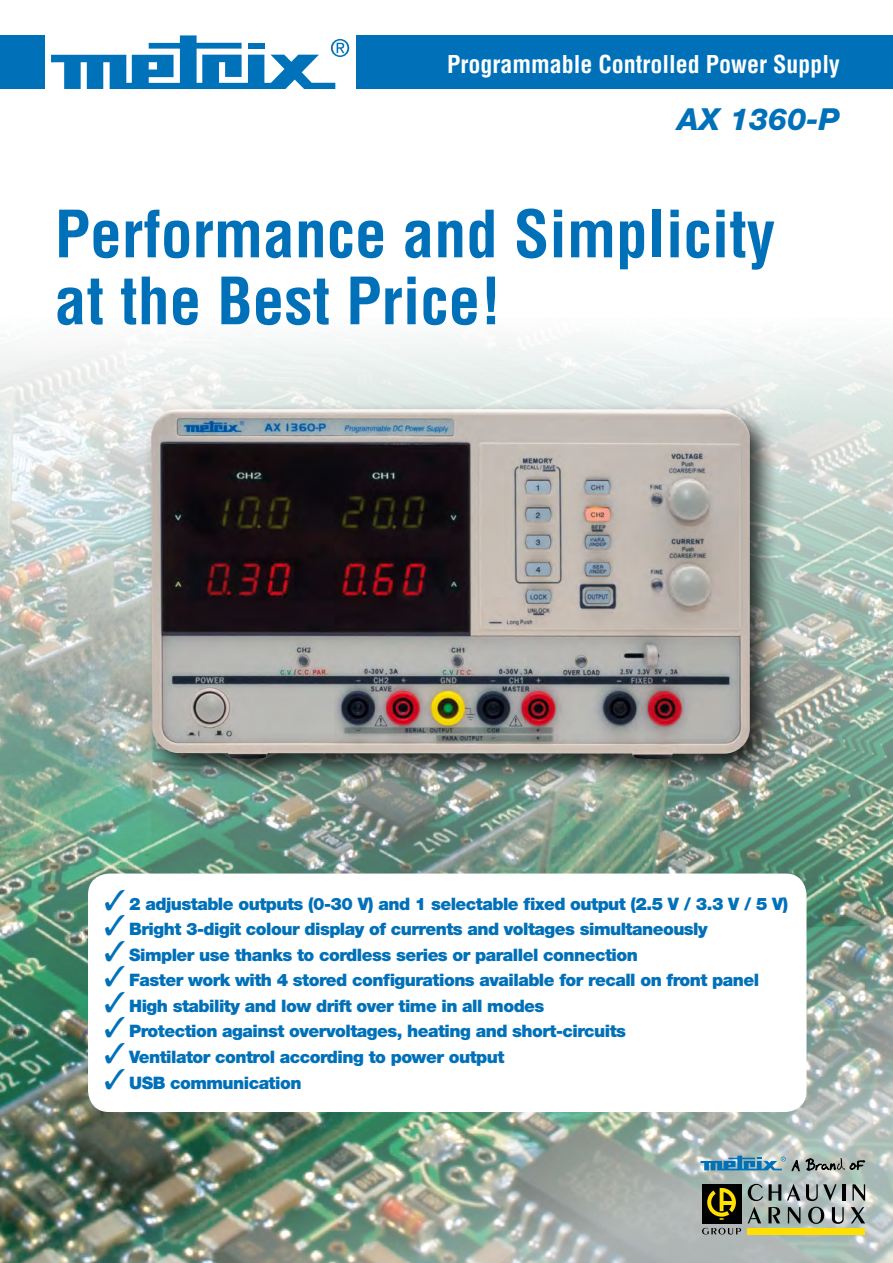
<style>
.page{position:relative;width:893px;height:1263px;background:#fff}
.page>*{position:absolute;margin:0;border:0;box-sizing:border-box;transform-origin:0 0}
.t1{font:700 condensed 63.6px/66.9px "Helvetica";color:#0071b9}
.t2{font:italic 800 30.45px "Helvetica Neue";color:#0071b9}
.t3{font:700 condensed 24px "Helvetica";color:#fff}
.t4{font:900 17.25px "Helvetica Neue";letter-spacing:-.03em;color:#0071b9}
</style>
<div class="page">
<img style="left:0;top:341px;width:893px;height:548px">
<img style="left:0;top:889px;width:893px;height:374px">
<svg style="left:51px;top:35px;width:298px;height:54px"></svg>
<div style="left:0;top:36px;width:45px;height:53px;background:#0071b9"></div>
<div style="left:356px;top:36px;width:537px;height:53px;background:#0071b9"></div>
<div style="left:143px;top:400px;width:636px;height:388px;background:#000;opacity:.75"></div>
<img style="left:151px;top:409px;width:599px;height:350px">
<div style="left:88px;top:873px;width:718px;height:239px;background:#fff;border-radius:21px"></div>
<svg style="left:792px;top:1160px;width:7px;height:11px"></svg>
<div style="left:747px;top:1228px;width:118px;height:6px;background:#ffe000"></div>
<div style="left:702px;top:1184px;width:39px;height:39px;background:#000"></div>
<svg style="left:707px;top:1188px;width:29px;height:32px"></svg>
<svg style="left:748px;top:1184px;width:15px;height:17px"></svg>
<svg style="left:769px;top:1184px;width:12px;height:16px"></svg>
<svg style="left:787px;top:1184px;width:13px;height:16px"></svg>
<svg style="left:806px;top:1158px;width:59px;height:43px;background:#959e9a"></svg>
<svg style="left:748px;top:1207px;width:13px;height:16px"></svg>
<svg style="left:768px;top:1207px;width:12px;height:16px"></svg>
<svg style="left:788px;top:1207px;width:12px;height:16px"></svg>
<svg style="left:808px;top:1207px;width:16px;height:17px"></svg>
<svg style="left:832px;top:1207px;width:12px;height:17px"></svg>
<svg style="left:851px;top:1207px;width:14px;height:16px"></svg>
<svg style="left:702px;top:1228px;width:39px;height:6px"></svg>
<svg style="left:700px;top:1155px;width:86px;height:15px"></svg>
<h3 class="t3" style="left:447px;top:49px;width:394px">Programmable Controlled Power Supply</h3>
<h2 class="t2" style="left:677px;top:101px;width:164px">AX 1360-P</h2>
<h1 class="t1" style="left:55px;top:200px;width:722px">Performance and Simplicity at the Best Price!</h1>
<p class="t4" style="left:104px;top:893px;width:686px">✓ 2 adjustable outputs (0-30 V) and 1 selectable fixed output (2.5 V / 3.3 V / 5 V)</p>
<p class="t4" style="left:104px;top:919px;width:605px">✓ Bright 3-digit colour display of currents and voltages simultaneously</p>
<p class="t4" style="left:104px;top:944px;width:535px">✓ Simpler use thanks to cordless series or parallel connection</p>
<p class="t4" style="left:104px;top:970px;width:656px">✓ Faster work with 4 stored configurations available for recall on front panel</p>
<p class="t4" style="left:104px;top:995px;width:442px">✓ High stability and low drift over time in all modes</p>
<p class="t4" style="left:104px;top:1021px;width:523px">✓ Protection against overvoltages, heating and short-circuits</p>
<p class="t4" style="left:104px;top:1046px;width:402px">✓ Ventilator control according to power output</p>
<p class="t4" style="left:104px;top:1072px;width:199px">✓ USB communication</p>
</div>
